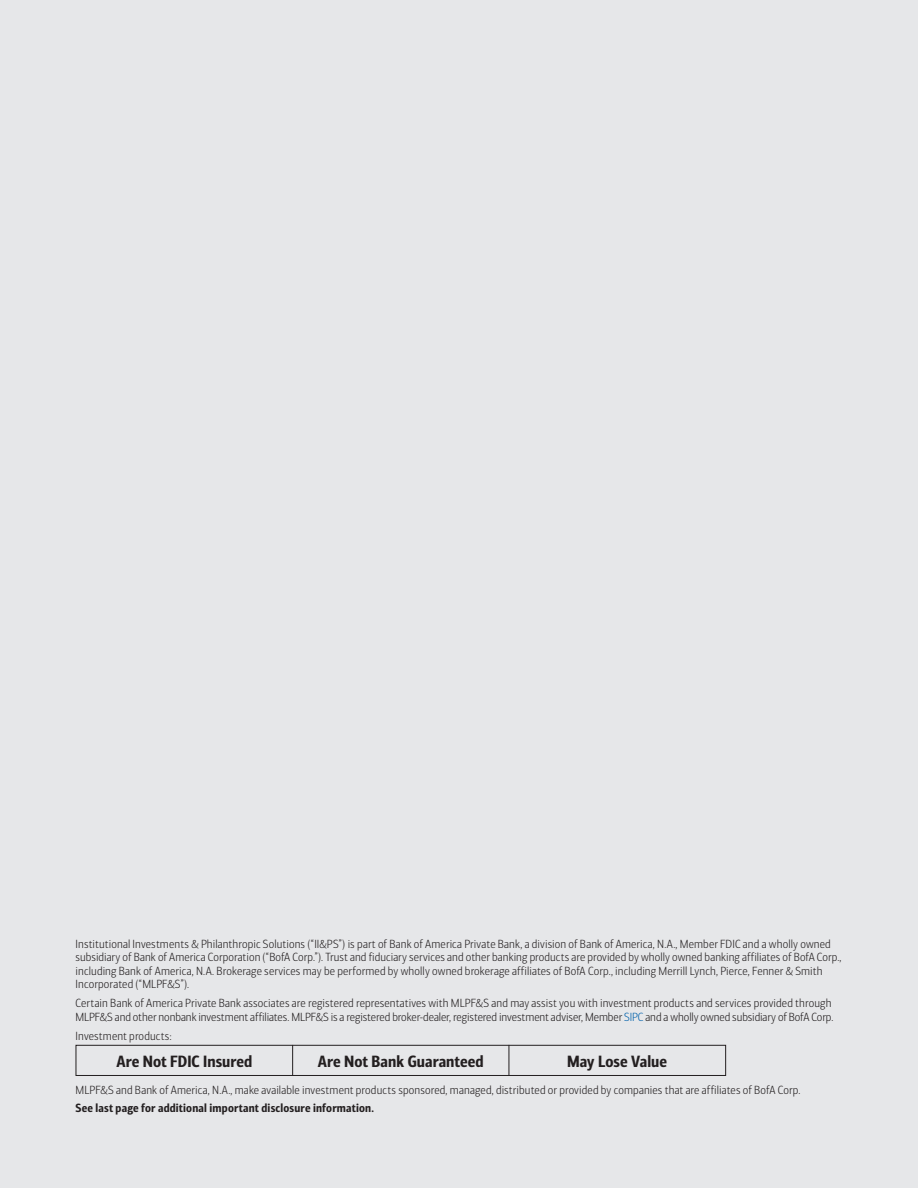
<style>
.page{position:relative;width:918px;height:1188px;background:#e6e7e9}
.page>*{position:absolute;margin:0;border:0;box-sizing:border-box;transform-origin:0 0}
.t1{font:16.5px "Connections Cond Bld";letter-spacing:.005em;color:#231f20}
.t2{font:300 12px/13.5px "Connections Cond";letter-spacing:.01em;color:#231f20}
.t3{font:12px "Connections Cond Bld";letter-spacing:.015em;color:#231f20}
.s1{color:#0161ab}
</style>
<div class="page">
<div style="left:76px;top:1045px;width:650px;height:31px;border:1px solid #231f20"></div>
<hr style="left:292px;top:1045px;width:1px;height:31px;background:#231f20">
<hr style="left:509px;top:1045px;width:1px;height:31px;background:#231f20">
<p class="t2" style="left:76px;top:937px;width:767px">Institutional Investments &amp; Philanthropic Solutions (“II&amp;PS”) is part of Bank of America Private Bank, a division of Bank of America, N.A., Member FDIC and a wholly owned subsidiary of Bank of America Corporation (“BofA Corp.”). Trust and fiduciary services and other banking products are provided by wholly owned banking affiliates of BofA Corp., including Bank of America, N.A. Brokerage services may be performed by wholly owned brokerage affiliates of BofA Corp., including Merrill Lynch, Pierce, Fenner &amp; Smith Incorporated (“MLPF&amp;S”).</p>
<p class="t2" style="left:76px;top:997px;width:759px">Certain Bank of America Private Bank associates are registered representatives with MLPF&amp;S and may assist you with investment products and services provided through<br>MLPF&amp;S and other nonbank investment affiliates. MLPF&amp;S is a registered broker-dealer, registered investment adviser, Member <span class="s1">SIPC</span> and a wholly owned subsidiary of BofA Corp.</p>
<p class="t2" style="left:76px;top:1029px;width:98px">Investment products:</p>
<p class="t1" style="left:117px;top:1051px;width:137px">Are Not FDIC Insured</p>
<p class="t1" style="left:318px;top:1051px;width:167px">Are Not Bank Guaranteed</p>
<p class="t1" style="left:567px;top:1051px;width:102px">May Lose Value</p>
<p class="t2" style="left:76px;top:1083px;width:726px">MLPF&amp;S and Bank of America, N.A., make available investment products sponsored, managed, distributed or provided by companies that are affiliates of BofA Corp.</p>
<p class="t3" style="left:76px;top:1101px;width:300px">See last page for additional important disclosure information.</p>
</div>
